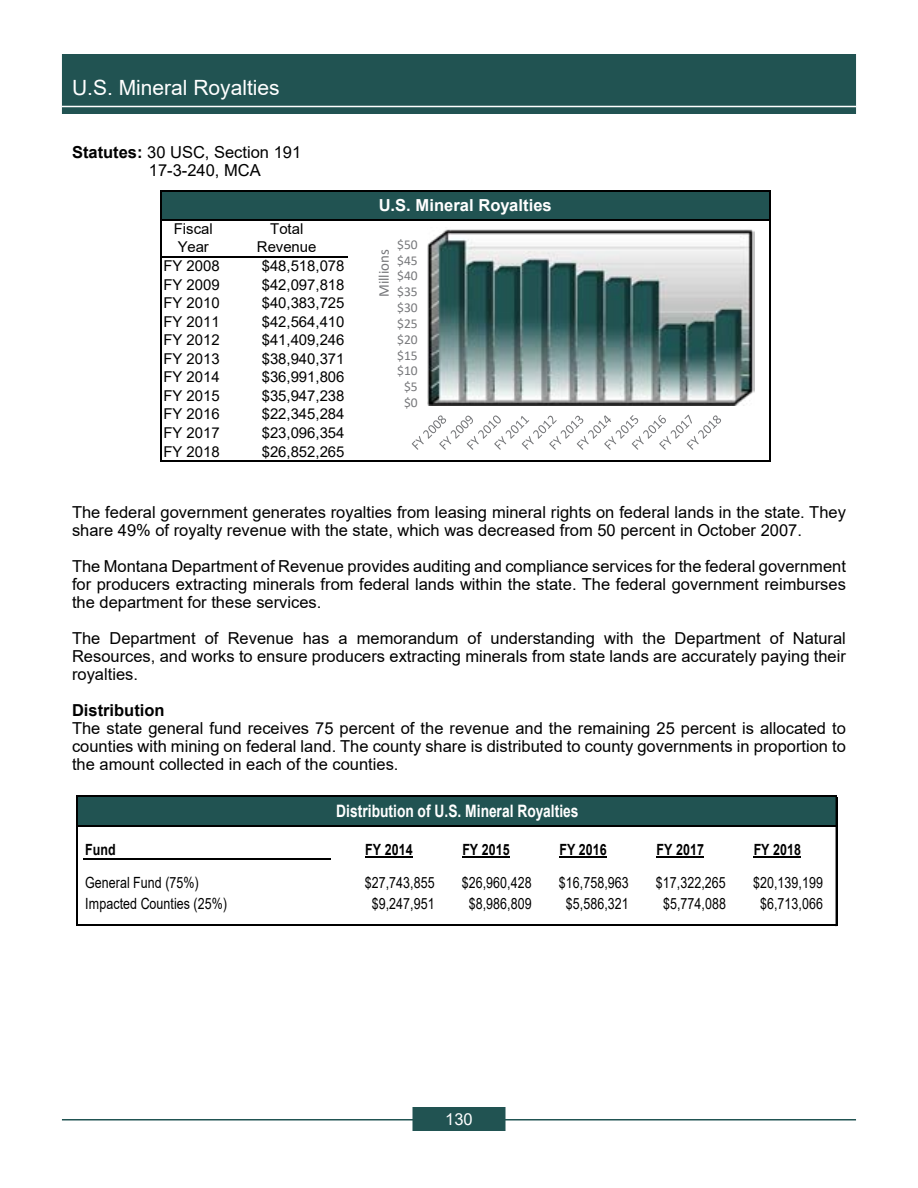
<style>
.page{position:relative;width:918px;height:1188px;background:#fff}
.page>*{position:absolute;margin:0;border:0;box-sizing:border-box;transform-origin:0 0}
.t1{font:21px "Arial";color:#fff}
.t2{font:700 17.1px "Arial";letter-spacing:-.005em;color:#fff;scale:.81 1}
.t3{font:16.5px/18px "Arial";color:#000;text-align:justify}
.t4{font:700 16.5px "Arial";color:#fff}
.t5{font:700 16.5px "Arial";color:#000}
.t6{font:16.5px "Arial";color:#fff}
.t7{font:15.45px "Arial";letter-spacing:.005em;color:#000;scale:.81 1}
.t8{font:700 15.45px "Arial";letter-spacing:.005em;color:#000;scale:.81 1}
.t9{font:15px/18.6px "Arial";color:#000}
.t10{font:15px "Calibri";color:#77787b}
.t11{font:13.5px "Calibri";color:#77787b}
.s1{font-weight:700}
</style>
<div class="page">
<hr style="left:62px;top:1119px;width:794px;height:1px;background:#215352">
<div style="left:413px;top:1108px;width:92px;height:22px;background:#215352"></div>
<div style="left:412px;top:1107px;width:94px;height:24px;border:2px solid #215352"></div>
<div style="left:62px;top:54px;width:794px;height:60px;background:#215352"></div>
<hr style="left:62px;top:106px;width:794px;height:1px;background:#fff">
<div style="left:161px;top:191px;width:609px;height:29px;background:#215352"></div>
<hr style="left:160px;top:190px;width:1px;height:272px;background:#000">
<hr style="left:769px;top:191px;width:1px;height:271px;background:#000">
<hr style="left:161px;top:190px;width:609px;height:1px;background:#000">
<hr style="left:161px;top:219px;width:609px;height:2px;background:#000">
<hr style="left:161px;top:256px;width:187px;height:2px;background:#000">
<hr style="left:161px;top:460px;width:609px;height:2px;background:#000">
<img style="left:428px;top:229px;width:326px;height:176px">
<svg style="left:412px;top:415px;width:309px;height:35px"></svg>
<div style="left:77px;top:797px;width:760px;height:30px;background:#215352"></div>
<hr style="left:365px;top:857px;width:48px;height:1px;background:#000">
<hr style="left:462px;top:857px;width:48px;height:1px;background:#000">
<hr style="left:559px;top:857px;width:48px;height:1px;background:#000">
<hr style="left:657px;top:857px;width:47px;height:1px;background:#000">
<hr style="left:754px;top:857px;width:47px;height:1px;background:#000">
<hr style="left:76px;top:795px;width:1px;height:131px;background:#000">
<hr style="left:836px;top:797px;width:1px;height:129px;background:#000">
<hr style="left:77px;top:795px;width:760px;height:2px;background:#000">
<hr style="left:77px;top:826px;width:760px;height:1px;background:#000">
<hr style="left:83px;top:859px;width:247px;height:1px;background:#000">
<hr style="left:77px;top:924px;width:760px;height:2px;background:#000">
<p class="t1" style="left:72px;top:73px;width:209px">U.S. Mineral Royalties</p>
<p class="t3" style="left:149px;top:143px;width:154px;text-indent:-77px"><span class="s1">Statutes:</span> 30 USC, Section 191<br>17-3-240, MCA</p>
<p class="t9" style="left:174px;top:219px;width:41px">Fiscal<br>Year</p>
<p class="t9" style="left:257px;top:219px;width:61px;text-align:center">Total<br>Revenue</p>
<p class="t9" style="left:163px;top:256px;width:58px">FY 2008</p>
<p class="t9" style="left:262px;top:256px;width:84px">$48,518,078</p>
<p class="t9" style="left:163px;top:275px;width:58px">FY 2009</p>
<p class="t9" style="left:262px;top:275px;width:84px">$42,097,818</p>
<p class="t9" style="left:163px;top:294px;width:58px">FY 2010</p>
<p class="t9" style="left:262px;top:294px;width:84px">$40,383,725</p>
<p class="t9" style="left:163px;top:312px;width:58px">FY 2011</p>
<p class="t9" style="left:262px;top:312px;width:84px">$42,564,410</p>
<p class="t9" style="left:163px;top:331px;width:58px">FY 2012</p>
<p class="t9" style="left:262px;top:331px;width:84px">$41,409,246</p>
<p class="t9" style="left:163px;top:349px;width:58px">FY 2013</p>
<p class="t9" style="left:262px;top:349px;width:84px">$38,940,371</p>
<p class="t9" style="left:163px;top:368px;width:58px">FY 2014</p>
<p class="t9" style="left:262px;top:368px;width:84px">$36,991,806</p>
<p class="t9" style="left:163px;top:386px;width:58px">FY 2015</p>
<p class="t9" style="left:262px;top:386px;width:84px">$35,947,238</p>
<p class="t9" style="left:163px;top:405px;width:58px">FY 2016</p>
<p class="t9" style="left:262px;top:405px;width:84px">$22,345,284</p>
<p class="t9" style="left:163px;top:423px;width:58px">FY 2017</p>
<p class="t9" style="left:262px;top:423px;width:84px">$23,096,354</p>
<p class="t9" style="left:163px;top:442px;width:58px">FY 2018</p>
<p class="t9" style="left:262px;top:442px;width:84px">$26,852,265</p>
<p class="t4" style="left:379px;top:193px;width:175px">U.S. Mineral Royalties</p>
<p class="t10" style="left:374px;top:297px;width:50px;rotate:-90deg">Millions</p>
<p class="t11" style="left:397px;top:235px;width:22px">$50</p>
<p class="t11" style="left:397px;top:251px;width:22px">$45</p>
<p class="t11" style="left:397px;top:267px;width:22px">$40</p>
<p class="t11" style="left:397px;top:282px;width:22px">$35</p>
<p class="t11" style="left:397px;top:298px;width:22px">$30</p>
<p class="t11" style="left:397px;top:314px;width:22px">$25</p>
<p class="t11" style="left:397px;top:330px;width:22px">$20</p>
<p class="t11" style="left:397px;top:346px;width:22px">$15</p>
<p class="t11" style="left:397px;top:362px;width:22px">$10</p>
<p class="t11" style="left:404px;top:377px;width:15px">$5</p>
<p class="t11" style="left:404px;top:393px;width:15px">$0</p>
<p class="t3" style="left:72px;top:503px;width:775px">The federal government generates royalties from leasing mineral rights on federal lands in the state. They share 49% of royalty revenue with the state, which was decreased from 50 percent in October 2007.</p>
<p class="t3" style="left:72px;top:557px;width:775px">The Montana Department of Revenue provides auditing and compliance services for the federal government for producers extracting minerals from federal lands within the state. The federal government reimburses the department for these services.</p>
<p class="t3" style="left:72px;top:629px;width:775px">The Department of Revenue has a memorandum of understanding with the Department of Natural Resources, and works to ensure producers extracting minerals from state lands are accurately paying their royalties.</p>
<p class="t5" style="left:72px;top:698px;width:94px">Distribution</p>
<p class="t3" style="left:72px;top:719px;width:776px">The state general fund receives 75 percent of the revenue and the remaining 25 percent is allocated to counties with mining on federal land. The county share is distributed to county governments in proportion to the amount collected in each of the counties.</p>
<p class="t2" style="left:336px;top:799px;width:301px">Distribution of U.S. Mineral Royalties</p>
<p class="t8" style="left:85px;top:839px;width:39px">Fund</p>
<p class="t8" style="left:365px;top:839px;width:60px">FY 2014</p>
<p class="t8" style="left:462px;top:839px;width:60px">FY 2015</p>
<p class="t8" style="left:559px;top:839px;width:60px">FY 2016</p>
<p class="t8" style="left:657px;top:839px;width:60px">FY 2017</p>
<p class="t8" style="left:754px;top:839px;width:60px">FY 2018</p>
<p class="t7" style="left:85px;top:872px;width:142px">General Fund (75%)</p>
<p class="t7" style="left:365px;top:872px;width:88px">$27,743,855</p>
<p class="t7" style="left:462px;top:872px;width:88px">$26,960,428</p>
<p class="t7" style="left:559px;top:872px;width:88px">$16,758,963</p>
<p class="t7" style="left:656px;top:872px;width:88px">$17,322,265</p>
<p class="t7" style="left:753px;top:872px;width:88px">$20,139,199</p>
<p class="t7" style="left:85px;top:893px;width:176px">Impacted Counties (25%)</p>
<p class="t7" style="left:372px;top:893px;width:79px">$9,247,951</p>
<p class="t7" style="left:469px;top:893px;width:79px">$8,986,809</p>
<p class="t7" style="left:566px;top:893px;width:79px">$5,586,321</p>
<p class="t7" style="left:663px;top:893px;width:79px">$5,774,088</p>
<p class="t7" style="left:760px;top:893px;width:79px">$6,713,066</p>
<p class="t6" style="left:445px;top:1108px;width:29px">130</p>
</div>
